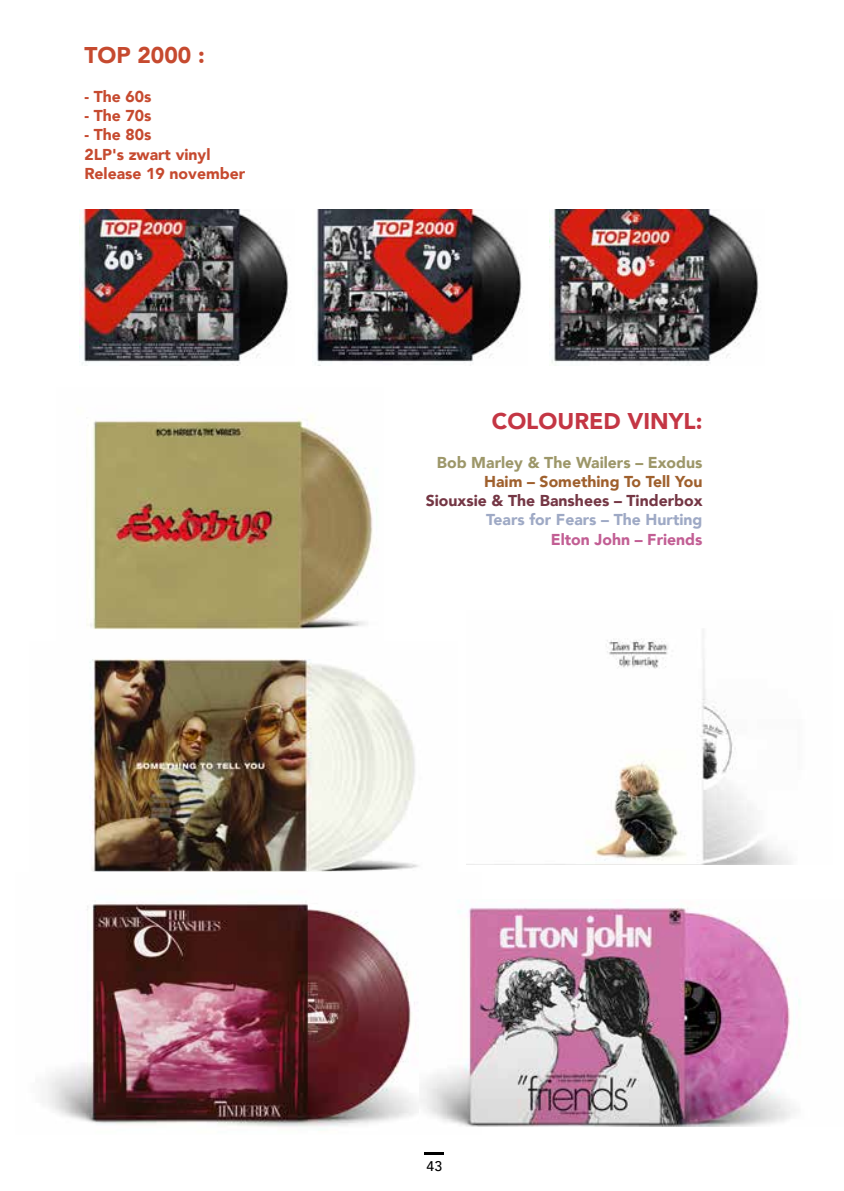
<style>
.page{position:relative;width:844px;height:1191px;background:#fff}
.page>*{position:absolute;margin:0;border:0;box-sizing:border-box;transform-origin:0 0}
.t1{font:900 22.75px "Avenir";color:#c43644}
.t2{font:900 22.75px "Avenir";color:#c64a2f}
.t3{font:900 15.75px/19.2px "Avenir";color:#c64a2f}
.t4{font:900 15.75px "Avenir";color:#743644}
.t5{font:900 15.75px "Avenir";color:#9d9769}
.t6{font:900 15.75px "Avenir";color:#9ea9c5}
.t7{font:900 15.75px "Avenir";color:#9f602d}
.t8{font:900 15.75px "Avenir";color:#c25e94}
.t9{font:500 14px "Avenir";color:#000}
</style>
<div class="page">
<img style="left:79px;top:209px;width:211px;height:156px">
<img style="left:312px;top:209px;width:211px;height:155px">
<img style="left:549px;top:209px;width:211px;height:154px">
<img style="left:87px;top:415px;width:290px;height:215px">
<img style="left:89px;top:659px;width:329px;height:213px">
<img style="left:586px;top:629px;width:205px;height:235px">
<img style="left:47px;top:902px;width:434px;height:228px">
<img style="left:419px;top:902px;width:382px;height:224px">
<hr style="left:424px;top:1151px;width:20px;height:3px;background:#000">
<h1 class="t2" style="left:84px;top:36px;width:122px">TOP 2000 :</h1>
<p class="t3" style="left:84px;top:86px;width:69px">- The 60s</p>
<p class="t3" style="left:84px;top:106px;width:69px">- The 70s</p>
<p class="t3" style="left:84px;top:125px;width:162px">- The 80s<br>2LP's zwart vinyl<br>Release 19 november</p>
<h1 class="t1" style="left:491px;top:402px;width:212px">COLOURED VINYL:</h1>
<p class="t5" style="left:437px;top:449px;width:267px">Bob Marley &amp; The Wailers – Exodus</p>
<p class="t7" style="left:484px;top:468px;width:220px">Haim – Something To Tell You</p>
<p class="t4" style="left:425px;top:487px;width:278px">Siouxsie &amp; The Banshees – Tinderbox</p>
<p class="t6" style="left:486px;top:506px;width:218px">Tears for Fears – The Hurting</p>
<p class="t8" style="left:550px;top:526px;width:153px">Elton John – Friends</p>
<p class="t9" style="left:426px;top:1154px;width:17px">43</p>
</div>
